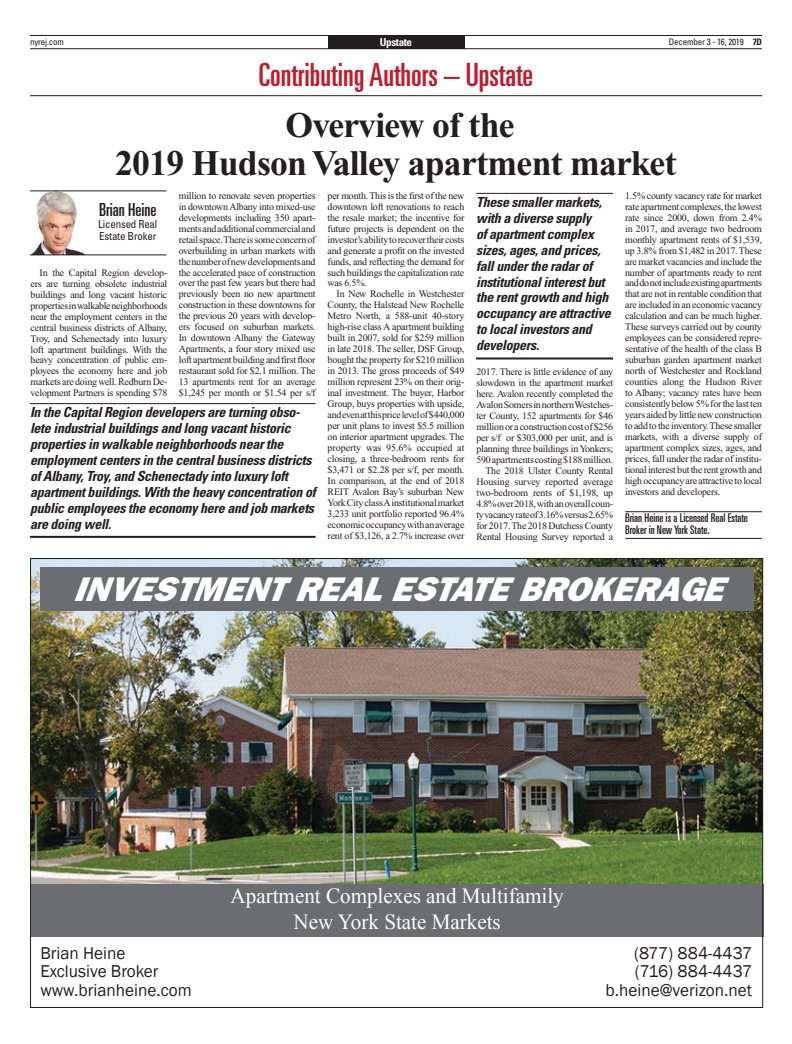
<style>
.page{position:relative;width:792px;height:1044px;background:#fff}
.page>*{position:absolute;margin:0;border:0;box-sizing:border-box;transform-origin:0 0}
._36_Times_Bold{font:700 36px "Times New Roman";letter-spacing:-.02em;color:#231f20}
.t1{font:italic 800 34.4px "Franklin Gothic";color:#fff}
.t2{font:ultra-condensed 32px "Univers";color:#be1d2c}
.t3{font:21.6px/25.9px "Times New Roman";color:#fff;text-align:center}
.Byline_Name{font:ultra-condensed 18px "Univers";color:#231f20}
.t4{font:17.6px "Franklin Gothic";color:#231f20}
.Pull_Quote{font:italic 700 condensed 13.9px/15.9px "Univers";letter-spacing:-.02em;color:#231f20}
.Byline_Name-2{font:ultra-condensed 12px/12px "Univers";color:#231f20}
.Byline_Name-3{font:condensed 11px/12px "Univers";letter-spacing:-.02em;color:#231f20}
.t5{font:700 condensed 11px "Univers";letter-spacing:-.03em;color:#fff}
.Body_Copy{font:10px/11px "Times New Roman";letter-spacing:-.02em;color:#231f20;text-align:justify}
.t6{font:condensed 9px "Univers";letter-spacing:-.02em;color:#231f20}
.s1{font-weight:700}
</style>
<div class="page">
<div style="left:328px;top:36px;width:136px;height:13px;background:#231f20"></div>
<hr style="left:30px;top:35px;width:732px;height:1px;background:#231f20">
<hr style="left:30px;top:48px;width:732px;height:1px;background:#231f20">
<img style="left:29px;top:190px;width:58px;height:65px">
<hr style="left:30px;top:190px;width:137px;height:1px;background:#231f20">
<hr style="left:30px;top:254px;width:137px;height:1px;background:#231f20">
<hr style="left:30px;top:95px;width:732px;height:1px;background:#231f20">
<hr style="left:625px;top:511px;width:137px;height:1px;background:#231f20">
<hr style="left:625px;top:538px;width:137px;height:1px;background:#231f20">
<hr style="left:30px;top:403px;width:286px;height:1px;background:#231f20">
<hr style="left:30px;top:536px;width:286px;height:2px;background:#231f20">
<hr style="left:476px;top:193px;width:137px;height:1px;background:#231f20">
<hr style="left:476px;top:357px;width:137px;height:2px;background:#231f20">
<img style="left:32px;top:560px;width:729px;height:324px">
<div style="left:40px;top:568px;width:714px;height:43px;background:#6c6d70"></div>
<div style="left:31px;top:884px;width:732px;height:52px;background:#6c6d70"></div>
<p class="t6" style="left:30px;top:36px;width:36px">nyrej.com</p>
<p class="t5" style="left:380px;top:35px;width:34px">Upstate</p>
<p class="t6" style="left:669px;top:36px;width:95px">December 3 - 16, 2019 <span class="s1">7D</span></p>
<p class="t2" style="left:259px;top:57px;width:276px">Contributing Authors – Upstate</p>
<p class="_36_Times_Bold" style="left:285px;top:105px;width:231px">Overview of the</p>
<p class="_36_Times_Bold" style="left:115px;top:143px;width:563px">2019 Hudson Valley apartment market</p>
<p class="Byline_Name" style="left:99px;top:199px;width:59px">Brian Heine</p>
<p class="Byline_Name-3" style="left:98px;top:218px;width:61px">Licensed Real<br>Estate Broker</p>
<p class="Body_Copy" style="left:179px;top:190px;width:138px">million to renovate seven properties in downtown Albany into mixed-use developments including 350 apart&shy;ments and additional commercial and retail space. There is some concern of overbuilding in urban markets with the number of new developments and the accelerated pace of construction over the past few years but there had previously been no new apartment construction in these downtowns for the previous 20 years with develop&shy;ers focused on suburban markets.<br>In downtown Albany the Gateway Apartments, a four story mixed use loft apartment building and first floor restaurant sold for $2.1 million. The 13 apartments rent for an average $1,245 per month or $1.54 per s/f</p>
<p class="Body_Copy" style="left:328px;top:190px;width:138px">per month. This is the first of the new downtown loft renovations to reach the resale market; the incentive for future projects is dependent on the investor’s ability to recover their costs and generate a profit on the invested funds, and reflecting the demand for such buildings the capitalization rate was 6.5%.</p>
<p class="Body_Copy" style="left:625px;top:190px;width:138px">1.5% county vacancy rate for market rate apartment complexes, the lowest rate since 2000, down from 2.4% in 2017, and average two bedroom monthly apartment rents of $1,539, up 3.8% from $1,482 in 2017. These are market vacancies and include the number of apartments ready to rent and do not include existing apartments that are not in rentable condition that are included in an economic vacancy calculation and can be much higher.<br>These surveys carried out by county employees can be considered repre&shy;sentative of the health of the class B suburban garden apartment market north of Westchester and Rockland counties along the Hudson River to Albany; vacancy rates have been consistently below 5% for the last ten years aided by little new construction to add to the inventory. These smaller markets, with a diverse supply of apartment complex sizes, ages, and prices, fall under the radar of institu&shy;tional interest but the rent growth and high occupancy are attractive to local investors and developers.</p>
<p class="Byline_Name-2" style="left:625px;top:512px;width:124px">Brian Heine is a Licensed Real Estate<br>Broker in New York State.</p>
<p class="Pull_Quote" style="left:476px;top:194px;width:136px">These smaller markets, with a diverse supply<br>of apartment complex sizes, ages, and prices, fall under the radar of institutional interest but the rent growth and high occupancy are attractive to local investors and developers.</p>
<p class="Body_Copy" style="left:31px;top:267px;width:138px;text-indent:9px">In the Capital Region develop&shy;ers are turning obsolete industrial buildings and long vacant historic properties in walkable neighborhoods near the employment centers in the central business districts of Albany, Troy, and Schenectady into luxury loft apartment buildings. With the heavy concentration of public em&shy;ployees the economy here and job markets are doing well. Redburn De&shy;velopment Partners is spending $78</p>
<p class="Body_Copy" style="left:328px;top:289px;width:138px;text-indent:9px">In New Rochelle in Westchester County, the Halstead New Rochelle Metro North, a 588-unit 40-story high-rise class A apartment building built in 2007, sold for $259 million in late 2018. The seller, DSF Group, bought the property for $210 million in 2013. The gross proceeds of $49 million represent 23% on their orig&shy;inal investment. The buyer, Harbor Group, buys properties with upside, and even at this price level of $440,000 per unit plans to invest $5.5 million on interior apartment upgrades. The property was 95.6% occupied at closing, a three-bedroom rents for $3,471 or $2.28 per s/f, per month.<br>In comparison, at the end of 2018<br>REIT Avalon Bay’s suburban New York City class A institutional market 3,233 unit portfolio reported 96.4% economic occupancy with an average rent of $3,126, a 2.7% increase over</p>
<p class="Body_Copy" style="left:476px;top:367px;width:138px">2017. There is little evidence of any slowdown in the apartment market here. Avalon recently completed the Avalon Somers in northern Westches&shy;ter County, 152 apartments for $46 million or a construction cost of $256 per s/f or $303,000 per unit, and is planning three buildings in Yonkers; 590 apartments costing $188 million.</p>
<p class="Body_Copy" style="left:476px;top:465px;width:138px;text-indent:9px">The 2018 Ulster County Rental Housing survey reported average two-bedroom rents of $1,198, up 4.8% over 2018, with an overall coun&shy;ty vacancy rate of 3.16% versus 2.65% for 2017. The 2018 Dutchess County Rental Housing Survey reported a</p>
<p class="Pull_Quote" style="left:30px;top:404px;width:287px">In the Capital Region developers are turning obso&shy;lete industrial buildings and long vacant historic properties in walkable neighborhoods near the employment centers in the central business districts of Albany, Troy, and Schenectady into luxury loft apartment buildings. With the heavy concentration of public employees the economy here and job markets are doing well.</p>
<p class="t1" style="left:73px;top:569px;width:651px">INVESTMENT REAL ESTATE BROKERAGE</p>
<p class="t3" style="left:231px;top:883px;width:335px">Apartment Complexes and Multifamily<br>New York State Markets</p>
<p class="t4" style="left:40px;top:942px;width:87px">Brian Heine</p>
<p class="t4" style="left:634px;top:942px;width:120px">(877) 884-4437</p>
<p class="t4" style="left:40px;top:961px;width:120px">Exclusive Broker</p>
<p class="t4" style="left:635px;top:961px;width:119px">(716) 884-4437</p>
<p class="t4" style="left:40px;top:979px;width:153px">www.brianheine.com</p>
<p class="t4" style="left:606px;top:979px;width:148px">b.heine@verizon.net</p>
</div>
